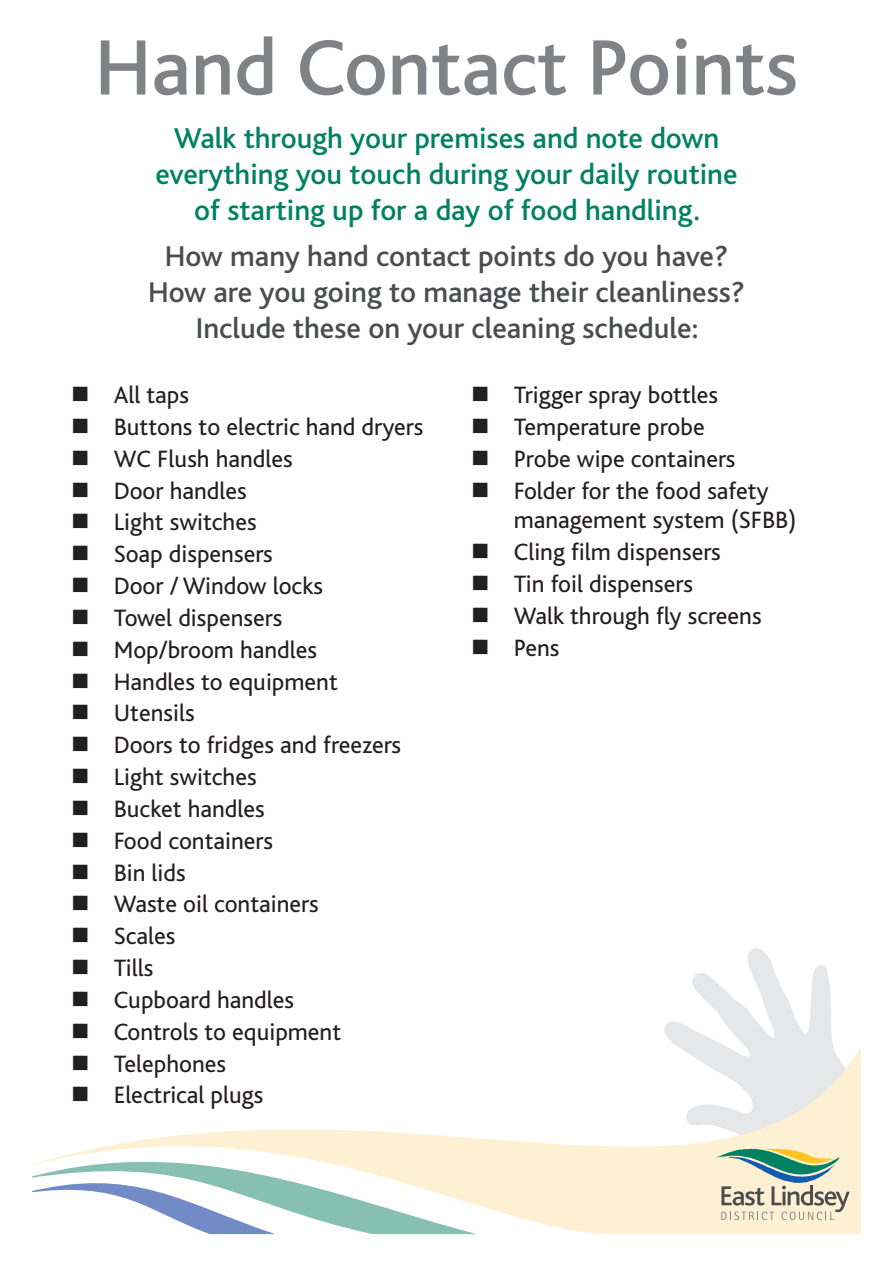
<style>
.page{position:relative;width:893px;height:1263px;background:#fff}
.page>*{position:absolute;margin:0;border:0;box-sizing:border-box;transform-origin:0 0}
.t1{font:500 82.12px "Bliss";color:#808285}
.t2{font:500 30px/36px "Bliss";color:#008164;text-align:center}
.t3{font:500 30px/36px "Bliss";color:#4b4c4d;text-align:center}
.t4{font:24.75px/31.8px "Bliss";color:#231f20}
</style>
<div class="page">
<svg style="left:664px;top:948px;width:167px;height:83px"></svg>
<svg style="left:210px;top:1031px;width:651px;height:204px"></svg>
<svg style="left:32px;top:1131px;width:445px;height:103px"></svg>
<svg style="left:32px;top:1165px;width:243px;height:69px"></svg>
<svg style="left:715px;top:1149px;width:135px;height:71px;background:#c1c8af"></svg>
<h1 class="t1" style="left:95px;top:25px;width:705px">Hand Contact Points</h1>
<p class="t2" style="left:155px;top:120px;width:584px">Walk through your premises and note down everything you touch during your daily routine of starting up for a day of food handling.</p>
<p class="t3" style="left:148px;top:239px;width:598px">How many hand contact points do you have?<br>How are you going to manage their cleanliness?<br>Include these on your cleaning schedule:</p>
<p class="t4" style="left:114px;top:379px;width:311px">All taps<br>Buttons to electric hand dryers<br>WC Flush handles<br>Door handles<br>Light switches<br>Soap dispensers<br>Door / Window locks<br>Towel dispensers<br>Mop/broom handles<br>Handles to equipment<br>Utensils<br>Doors to fridges and freezers<br>Light switches<br>Bucket handles<br>Food containers<br>Bin lids<br>Waste oil containers<br>Scales<br>Tills<br>Cupboard handles<br>Controls to equipment<br>Telephones<br>Electrical plugs</p>
<p class="t4" style="left:514px;top:379px;width:257px">Trigger spray bottles<br>Temperature probe<br>Probe wipe containers<br>Folder for the food safety</p>
<p class="t4" style="left:514px;top:505px;width:284px">management system (SFBB)<br>Cling film dispensers<br>Tin foil dispensers<br>Walk through fly screens<br>Pens</p>
</div>
